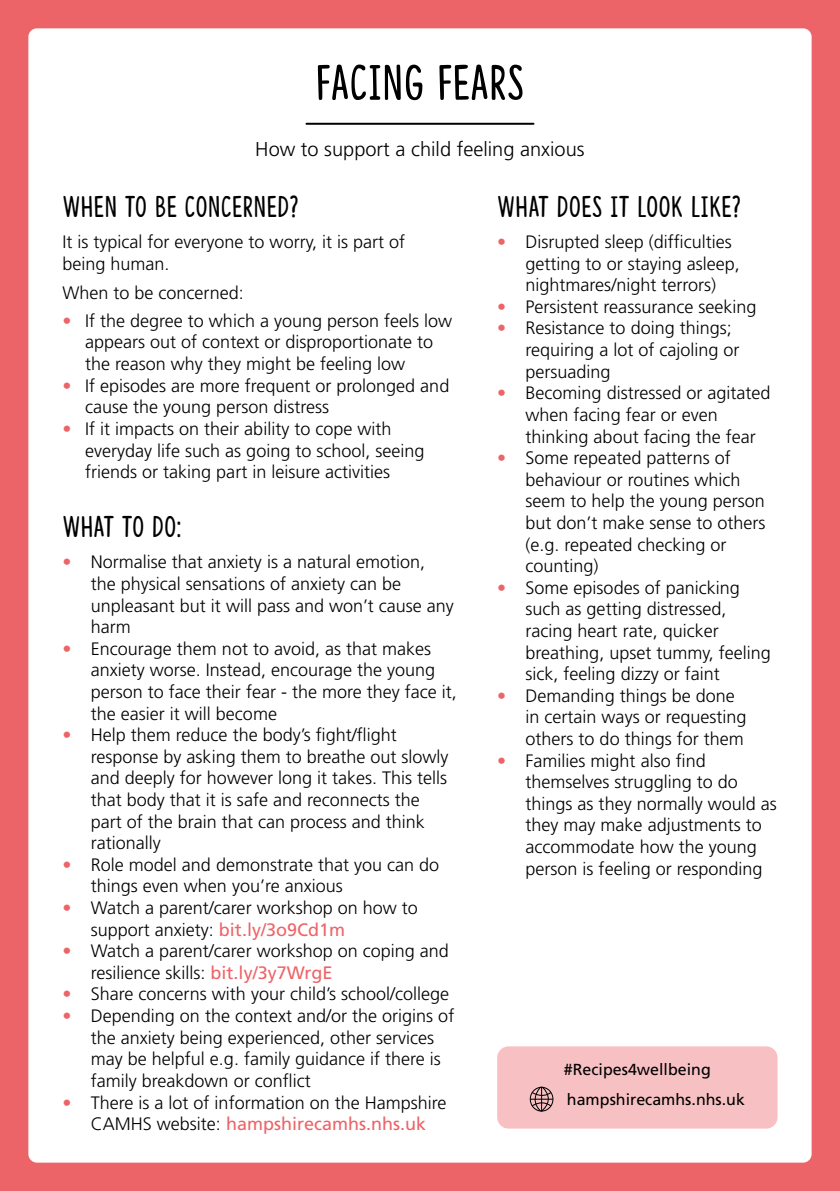
<style>
.page{position:relative;width:840px;height:1191px;background:#fff}
.page>*{position:absolute;margin:0;border:0;box-sizing:border-box;transform-origin:0 0}
.t1{font:50px "Congratulations";color:#000}
.t2{font:30px "Congratulations";color:#000}
.t3{font:300 20px "Frutiger";color:#000}
.t4{font:300 18px/21.6px "Frutiger";color:#000}
.t5{font:16px/30px "Frutiger";color:#000}
.s1{color:#ec6468}
.s2{font-weight:400;color:#ec6468}
</style>
<div class="page">
<div style="left:0;top:0;width:839px;height:1191px;background:#ec6468"></div>
<div style="left:28px;top:28px;width:783px;height:1134px;background:#fff;border-radius:9px"></div>
<hr style="left:306px;top:123px;width:227px;height:2px;background:#000">
<div style="left:497px;top:1046px;width:280px;height:82px;background:#f7c1c3;border-radius:11px"></div>
<svg style="left:529px;top:1086px;width:24px;height:25px"></svg>
<h1 class="t1" style="left:315px;top:53px;width:211px">FACING FEARS</h1>
<p class="t3" style="left:255px;top:138px;width:330px">How to support a child feeling anxious</p>
<h2 class="t2" style="left:62px;top:189px;width:237px">WHEN TO BE CONCERNED?</h2>
<p class="t4" style="left:62px;top:231px;width:344px">It is typical for everyone to worry, it is part of being human.</p>
<p class="t4" style="left:62px;top:282px;width:183px">When to be concerned:</p>
<p class="t4" style="left:85px;top:310px;width:368px;text-indent:-23px"><span class="s1">•</span> If the degree to which a young person feels low appears out of context or disproportionate to the reason why they might be feeling low</p>
<p class="t4" style="left:85px;top:375px;width:365px;text-indent:-23px"><span class="s1">•</span> If episodes are more frequent or prolonged and cause the young person distress</p>
<p class="t4" style="left:85px;top:418px;width:341px;text-indent:-23px"><span class="s1">•</span> If it impacts on their ability to cope with everyday life such as going to school, seeing friends or taking part in leisure activities</p>
<h2 class="t2" style="left:62px;top:509px;width:121px">WHAT TO DO:</h2>
<p class="t4" style="left:91px;top:551px;width:364px;text-indent:-28px"><span class="s1">•</span> Normalise that anxiety is a natural emotion, the physical sensations of anxiety can be unpleasant but it will pass and won’t cause any harm</p>
<p class="t4" style="left:91px;top:637px;width:367px;text-indent:-28px"><span class="s1">•</span> Encourage them not to avoid, as that makes anxiety worse. Instead, encourage the young person to face their fear - the more they face it, the easier it will become</p>
<p class="t4" style="left:91px;top:724px;width:359px;text-indent:-28px"><span class="s1">•</span> Help them reduce the body’s fight/flight response by asking them to breathe out slowly and deeply for however long it takes. This tells that body that it is safe and reconnects the part of the brain that can process and think rationally</p>
<p class="t4" style="left:91px;top:853px;width:350px;text-indent:-28px"><span class="s1">•</span> Role model and demonstrate that you can do things even when you’re anxious</p>
<p class="t4" style="left:91px;top:897px;width:328px;text-indent:-28px"><span class="s1">•</span> Watch a parent/carer workshop on how to support anxiety: <span class="s2">bit.ly/3o9Cd1m</span></p>
<p class="t4" style="left:91px;top:940px;width:359px;text-indent:-28px"><span class="s1">•</span> Watch a parent/carer workshop on coping and resilience skills: <span class="s2">bit.ly/3y7WrgE</span></p>
<p class="t4" style="left:62px;top:983px;width:388px"><span class="s1">•</span> Share concerns with your child’s school/college</p>
<p class="t4" style="left:91px;top:1005px;width:365px;text-indent:-28px"><span class="s1">•</span> Depending on the context and/or the origins of the anxiety being experienced, other services may be helpful e.g. family guidance if there is family breakdown or conflict</p>
<p class="t4" style="left:62px;top:1091px;width:385px;text-align:center"><span class="s1">•</span> There is a lot of information on the Hampshire<br>CAMHS website: <span class="s2">hampshirecamhs.nhs.uk</span></p>
<h2 class="t2" style="left:497px;top:189px;width:245px">WHAT DOES IT LOOK LIKE?</h2>
<p class="t4" style="left:525px;top:231px;width:216px;text-indent:-28px"><span class="s1">•</span> Disrupted sleep (difficulties getting to or staying asleep, nightmares/night terrors)</p>
<p class="t4" style="left:497px;top:296px;width:261px"><span class="s1">•</span> Persistent reassurance seeking</p>
<p class="t4" style="left:525px;top:317px;width:215px;text-indent:-28px"><span class="s1">•</span> Resistance to doing things; requiring a lot of cajoling or persuading</p>
<p class="t4" style="left:525px;top:382px;width:246px;text-indent:-28px"><span class="s1">•</span> Becoming distressed or agitated when facing fear or even thinking about facing the fear</p>
<p class="t4" style="left:525px;top:447px;width:241px;text-indent:-28px"><span class="s1">•</span> Some repeated patterns of behaviour or routines which seem to help the young person but don’t make sense to others (e.g. repeated checking or counting)</p>
<p class="t4" style="left:525px;top:577px;width:247px;text-indent:-28px"><span class="s1">•</span> Some episodes of panicking such as getting distressed, racing heart rate, quicker breathing, upset tummy, feeling sick, feeling dizzy or faint</p>
<p class="t4" style="left:525px;top:685px;width:222px;text-indent:-28px"><span class="s1">•</span> Demanding things be done in certain ways or requesting others to do things for them</p>
<p class="t4" style="left:525px;top:749px;width:253px;text-indent:-28px"><span class="s1">•</span> Families might also find themselves struggling to do things as they normally would as they may make adjustments to accommodate how the young person is feeling or responding</p>
<p class="t5" style="left:563px;top:1054px;width:182px">#Recipes4wellbeing hampshirecamhs.nhs.uk</p>
</div>
